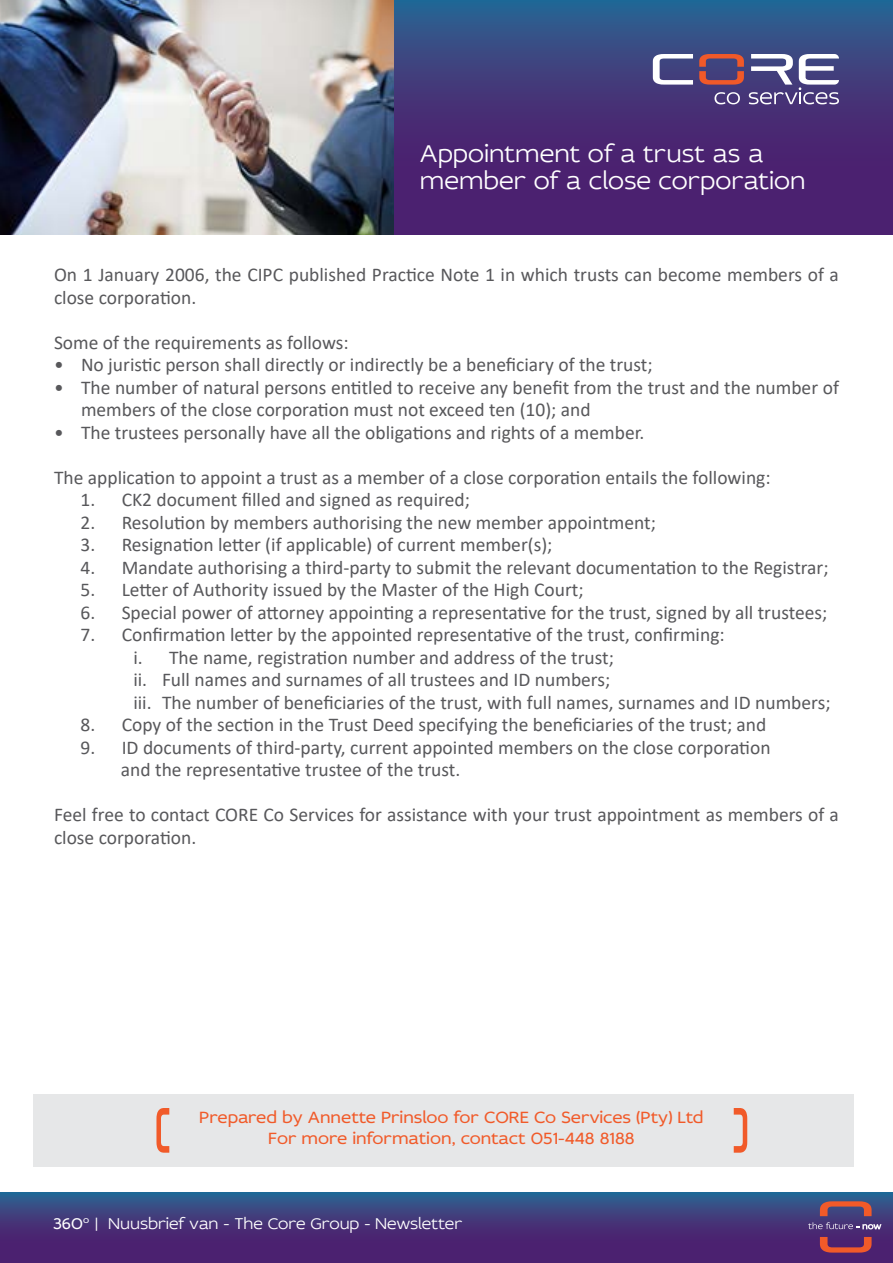
<style>
.page{position:relative;width:893px;height:1263px;background:#fff}
.page>*{position:absolute;margin:0;border:0;box-sizing:border-box;transform-origin:0 0}
.t1{font:300 25.5px/27px "Idealist Sans";color:#fff}
.t2{font:19.5px/22.5px "Calibri";color:#58585b}
.t3{font:17.25px/20.9px "Idealist Sans";color:#f15a29;text-align:center}
.t4{font:300 16.5px "Idealist Sans";color:#fff}
.s1{font-weight:400}
</style>
<div class="page">
<svg style="left:393px;top:0;width:500px;height:235px;background:#423479"></svg>
<svg style="left:0;top:1193px;width:893px;height:70px;background:#423579"></svg>
<svg style="left:808px;top:1222px;width:73px;height:7px"></svg>
<svg style="left:820px;top:1201px;width:52px;height:15px"></svg>
<svg style="left:820px;top:1237px;width:52px;height:15px"></svg>
<img style="left:0;top:0;width:393px;height:235px">
<svg style="left:653px;top:54px;width:40px;height:31px"></svg>
<svg style="left:699px;top:54px;width:140px;height:50px"></svg>
<div style="left:33px;top:1094px;width:821px;height:73px;background:#e6e7e8"></div>
<svg style="left:156px;top:1108px;width:13px;height:45px"></svg>
<svg style="left:734px;top:1108px;width:13px;height:45px"></svg>
<h1 class="t1" style="left:420px;top:139px;width:387px">Appointment of a trust as a member of a close corporation</h1>
<p class="t2" style="left:54px;top:263px;width:786px">On 1 January 2006, the CIPC published Practice Note 1 in which trusts can become members of a close corporation.</p>
<p class="t2" style="left:54px;top:331px;width:296px">Some of the requirements as follows:</p>
<p class="t2" style="left:54px;top:353px;width:600px">• No juristic person shall directly or indirectly be a beneficiary of the trust;</p>
<p class="t2" style="left:81px;top:376px;width:759px;text-indent:-27px">• The number of natural persons entitled to receive any benefit from the trust and the number of members of the close corporation must not exceed ten (10); and</p>
<p class="t2" style="left:54px;top:421px;width:592px">• The trustees personally have all the obligations and rights of a member.</p>
<p class="t2" style="left:54px;top:466px;width:718px">The application to appoint a trust as a member of a close corporation entails the following:</p>
<p class="t2" style="left:80px;top:488px;width:391px">1. CK2 document filled and signed as required;</p>
<p class="t2" style="left:80px;top:511px;width:577px">2. Resolution by members authorising the new member appointment;</p>
<p class="t2" style="left:80px;top:533px;width:473px">3. Resignation letter (if applicable) of current member(s);</p>
<p class="t2" style="left:80px;top:556px;width:750px">4. Mandate authorising a third-party to submit the relevant documentation to the Registrar;</p>
<p class="t2" style="left:80px;top:578px;width:505px">5. Letter of Authority issued by the Master of the High Court;</p>
<p class="t2" style="left:80px;top:601px;width:748px">6. Special power of attorney appointing a representative for the trust, signed by all trustees;</p>
<p class="t2" style="left:133px;top:623px;width:699px;text-indent:-53px">7. Confirmation letter by the appointed representative of the trust, confirming:<br>i. The name, registration number and address of the trust;<br>ii. Full names and surnames of all trustees and ID numbers;<br>iii. The number of beneficiaries of the trust, with full names, surnames and ID numbers;</p>
<p class="t2" style="left:80px;top:713px;width:687px">8. Copy of the section in the Trust Deed specifying the beneficiaries of the trust; and</p>
<p class="t2" style="left:121px;top:736px;width:651px;text-indent:-40px">9. ID documents of third-party, current appointed members on the close corporation and the representative trustee of the trust.</p>
<p class="t2" style="left:54px;top:803px;width:786px">Feel free to contact CORE Co Services for assistance with your trust appointment as members of a close corporation.</p>
<p class="t3" style="left:199px;top:1106px;width:506px">Prepared by Annette Prinsloo for CORE Co Services (Pty) Ltd<br>For more information, contact 051-448 8188</p>
<p class="t4" style="left:53px;top:1212px;width:411px"><span class="s1">360</span><sup>o</sup> | Nuusbrief van - The Core Group - Newsletter</p>
</div>
